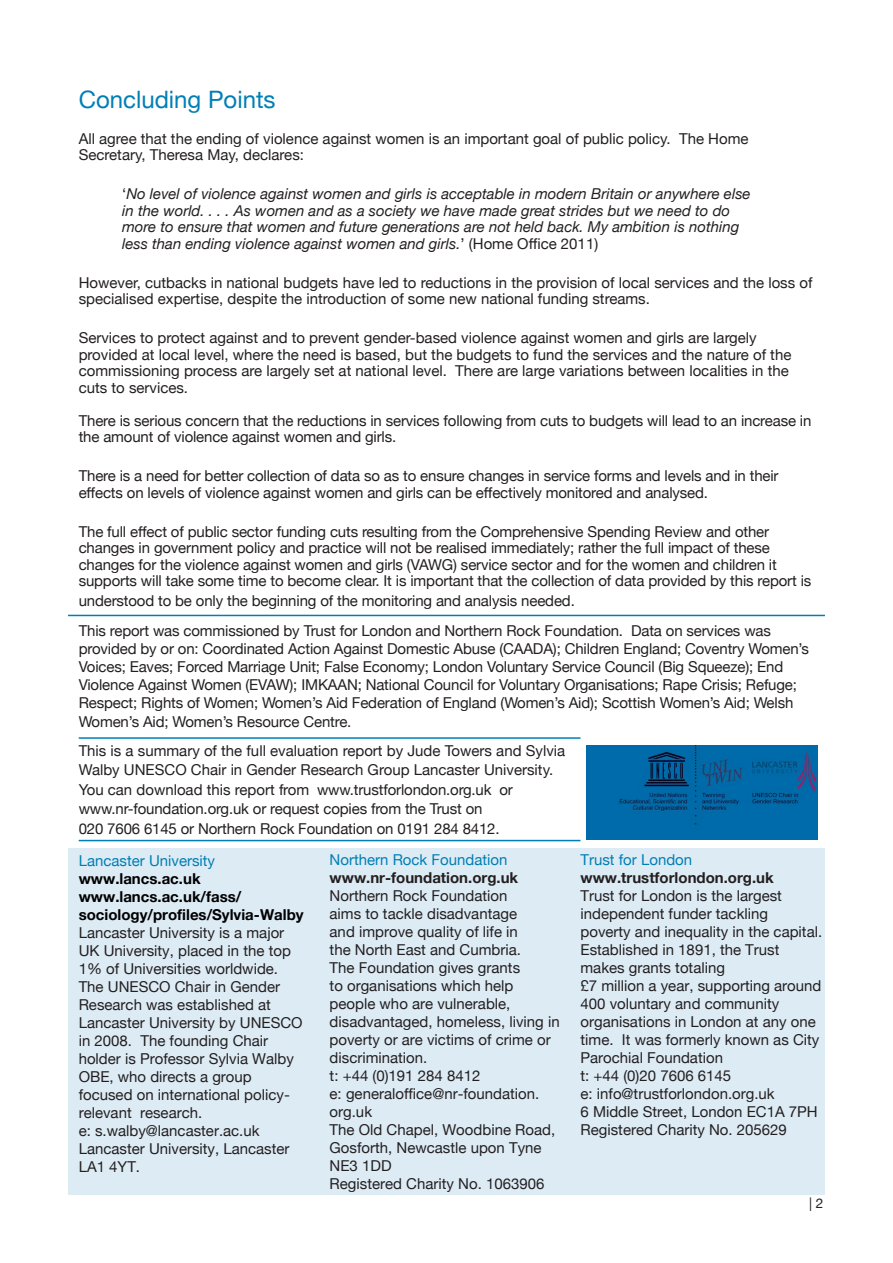
<style>
.page{position:relative;width:893px;height:1263px;background:#fff}
.page>*{position:absolute;margin:0;border:0;box-sizing:border-box;transform-origin:0 0}
.sub_heading{font:24px "Helvetica Neue";color:#007fb4}
.sub_heading-2{font:15px/16.5px "Helvetica Neue";letter-spacing:-.01em;color:#231f20}
.heading-sign-off{font:15px/18px "Helvetica Neue";color:#231f20}
.sub_heading-3{font:italic 15px/16.5px "Helvetica Neue";color:#231f20}
.sign-off{font:15px/19.5px "Helvetica Neue";color:#231f20}
.s1{font-style:normal}
.s2{color:#007fb4}
.s3{font-weight:700;color:#000}
.s4{font-weight:700}
</style>
<div class="page">
<hr style="left:79px;top:737px;width:501px;height:2px;background:#007fb4">
<hr style="left:79px;top:840px;width:501px;height:1px;background:#007fb4">
<img style="left:587px;top:745px;width:230px;height:94px">
<div style="left:68px;top:848px;width:757px;height:347px;background:#ddebf5"></div>
<hr style="left:68px;top:615px;width:757px;height:1px;background:#007fb4">
<p class="sub_heading" style="left:79px;top:79px;width:198px">Concluding Points</p>
<p class="sub_heading-2" style="left:79px;top:129px;width:671px">All agree that the ending of violence against women is an important goal of public policy. The Home<br>Secretary, Theresa May, declares:</p>
<p class="sub_heading-3" style="left:122px;top:185px;width:630px"><span class="s1">‘</span>No level of violence against women and girls is acceptable in modern Britain or anywhere else in the world. . . . As women and as a society we have made great strides but we need to do more to ensure that women and future generations are not held back. My ambition is nothing less than ending violence against women and girls.<span class="s1">’ (Home Office 2011)</span></p>
<p class="sub_heading-2" style="left:79px;top:273px;width:735px">However, cutbacks in national budgets have led to reductions in the provision of local services and the loss of specialised expertise, despite the introduction of some new national funding streams.</p>
<p class="sub_heading-2" style="left:79px;top:329px;width:714px">Services to protect against and to prevent gender-based violence against women and girls are largely provided at local level, where the need is based, but the budgets to fund the services and the nature of the commissioning process are largely set at national level. There are large variations between localities in the cuts to services.</p>
<p class="sub_heading-2" style="left:79px;top:411px;width:734px">There is serious concern that the reductions in services following from cuts to budgets will lead to an increase in the amount of violence against women and girls.</p>
<p class="sub_heading-2" style="left:79px;top:467px;width:701px">There is a need for better collection of data so as to ensure changes in service forms and levels and in their effects on levels of violence against women and girls can be effectively monitored and analysed.</p>
<p class="sub_heading-2" style="left:79px;top:522px;width:734px">The full effect of public sector funding cuts resulting from the Comprehensive Spending Review and other changes in government policy and practice will not be realised immediately; rather the full impact of these changes for the violence against women and girls (VAWG) service sector and for the women and children it supports will take some time to become clear. It is important that the collection of data provided by this report is</p>
<p class="sub_heading-2" style="left:79px;top:591px;width:498px">understood to be only the beginning of the monitoring and analysis needed.</p>
<p class="sub_heading-2" style="left:79px;top:620px;width:732px;line-height:18px">This report was commissioned by Trust for London and Northern Rock Foundation. Data on services was provided by or on: Coordinated Action Against Domestic Abuse (CAADA); Children England; Coventry Women’s Voices; Eaves; Forced Marriage Unit; False Economy; London Voluntary Service Council (Big Squeeze); End Violence Against Women (EVAW); IMKAAN; National Council for Voluntary Organisations; Rape Crisis; Refuge; Respect; Rights of Women; Women’s Aid Federation of England (Women’s Aid); Scottish Women’s Aid; Welsh</p>
<p class="sub_heading-2" style="left:79px;top:712px;width:274px">Women’s Aid; Women’s Resource Centre.</p>
<p class="sign-off" style="left:79px;top:740px;width:488px">This is a summary of the full evaluation report by Jude Towers and Sylvia Walby UNESCO Chair in Gender Research Group Lancaster University.<br>You can download this report from www.trustforlondon.org.uk or www.nr-foundation.org.uk or request copies from the Trust on<br>020 7606 6145 or Northern Rock Foundation on 0191 284 8412.</p>
<p class="heading-sign-off" style="left:79px;top:850px;width:226px"><span class="s2">Lancaster University </span><span class="s3">www.lancs.ac.uk www.lancs.ac.uk/fass/ sociology/profiles/Sylvia-Walby<br></span>Lancaster University is a major<br>UK University, placed in the top<br>1% of Universities worldwide.<br>The UNESCO Chair in Gender<br>Research was established at<br>Lancaster University by UNESCO in 2008. The founding Chair holder is Professor Sylvia Walby<br>OBE, who directs a group focused on international policy&shy;relevant research.<br>e: s.walby@lancaster.ac.uk<br>Lancaster University, Lancaster<br>LA1 4YT.</p>
<p class="heading-sign-off" style="left:330px;top:849px;width:232px"><span class="s2">Northern Rock Foundation </span><span class="s4">www.nr-foundation.org.uk<br></span>Northern Rock Foundation<br>aims to tackle disadvantage<br>and improve quality of life in<br>the North East and Cumbria.<br>The Foundation gives grants<br>to organisations which help people who are vulnerable, disadvantaged, homeless, living in poverty or are victims of crime or discrimination.<br>t: +44 (0)191 284 8412<br>e: generaloffice@nr-foundation. org.uk<br>The Old Chapel, Woodbine Road,<br>Gosforth, Newcastle upon Tyne<br>NE3 1DD<br>Registered Charity No. 1063906</p>
<p class="heading-sign-off" style="left:580px;top:849px;width:243px"><span class="s2">Trust for London </span><span class="s4">www.trustforlondon.org.uk<br></span>Trust for London is the largest independent funder tackling<br>poverty and inequality in the capital.<br>Established in 1891, the Trust makes grants totaling<br>£7 million a year, supporting around<br>400 voluntary and community organisations in London at any one time. It was formerly known as City<br>Parochial Foundation<br>t: +44 (0)20 7606 6145<br>e: info@trustforlondon.org.uk<br>6 Middle Street, London EC1A 7PH<br>Registered Charity No. 205629</p>
</div>
